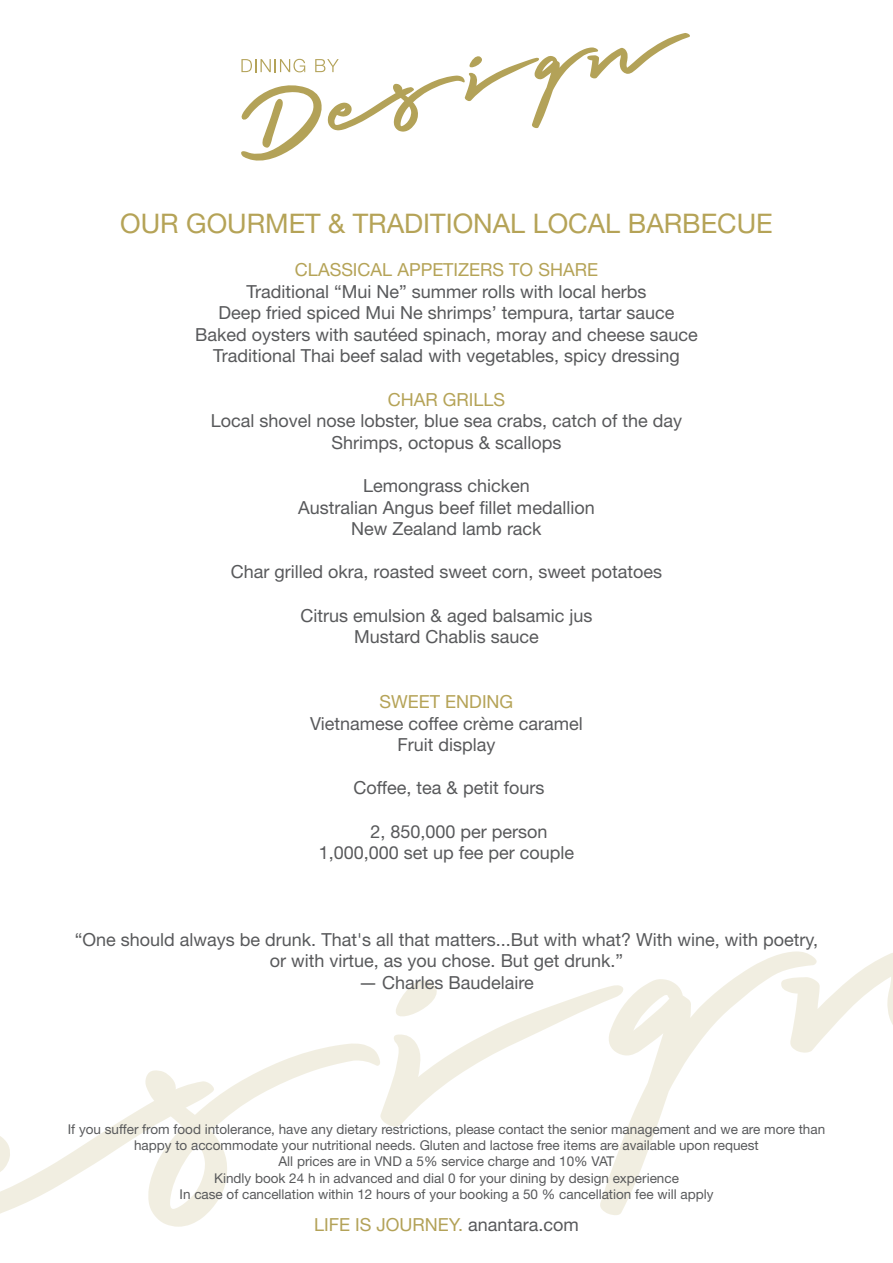
<style>
.page{position:relative;width:893px;height:1263px;background:#fff}
.page>*{position:absolute;margin:0;border:0;box-sizing:border-box;transform-origin:0 0}
.t1{font:27px "Helvetica Neue";color:#b5a357}
.t2{font:18px/21.6px "Helvetica Neue";color:#58595b;text-align:center}
.t3{font:18px "Helvetica Neue";color:#b5a357}
.t4{font:18px "Helvetica Neue";color:#b3a258}
.t5{font:13.5px/16.2px "Helvetica Neue";color:#58595b;text-align:center}
.s1{color:#58595b}
</style>
<div class="page">
<svg style="left:0;top:980px;width:600px;height:247px"></svg>
<svg style="left:600px;top:954px;width:180px;height:261px"></svg>
<svg style="left:780px;top:951px;width:113px;height:102px"></svg>
<svg style="left:241px;top:33px;width:449px;height:128px"></svg>
<h1 class="t1" style="left:120px;top:204px;width:654px">OUR GOURMET &amp; TRADITIONAL LOCAL BARBECUE</h1>
<p class="t3" style="left:295px;top:257px;width:304px">CLASSICAL APPETIZERS TO SHARE</p>
<p class="t2" style="left:195px;top:281px;width:504px">Traditional “Mui Ne” summer rolls with local herbs<br>Deep fried spiced Mui Ne shrimps’ tempura, tartar sauce Baked oysters with sautéed spinach, moray and cheese sauce Traditional Thai beef salad with vegetables, spicy dressing</p>
<p class="t3" style="left:388px;top:386px;width:119px">CHAR GRILLS</p>
<p class="t2" style="left:211px;top:411px;width:473px">Local shovel nose lobster, blue sea crabs, catch of the day<br>Shrimps, octopus &amp; scallops</p>
<p class="t2" style="left:298px;top:476px;width:298px">Lemongrass chicken<br>Australian Angus beef fillet medallion<br>New Zealand lamb rack</p>
<p class="t2" style="left:231px;top:562px;width:432px">Char grilled okra, roasted sweet corn, sweet potatoes</p>
<p class="t2" style="left:301px;top:605px;width:293px">Citrus emulsion &amp; aged balsamic jus<br>Mustard Chablis sauce</p>
<p class="t3" style="left:380px;top:689px;width:135px">SWEET ENDING</p>
<p class="t2" style="left:310px;top:713px;width:274px">Vietnamese coffee crème caramel<br>Fruit display</p>
<p class="t2" style="left:354px;top:778px;width:192px">Coffee, tea &amp; petit fours</p>
<p class="t2" style="left:319px;top:821px;width:257px;text-align:left;text-indent:52px">2, 850,000 per person<br>1,000,000 set up fee per couple</p>
<p class="t2" style="left:75px;top:929px;width:745px">“One should always be drunk. That's all that matters...But with what? With wine, with poetry, or with virtue, as you chose. But get drunk.”<br>― Charles Baudelaire</p>
<p class="t5" style="left:68px;top:1122px;width:759px">If you suffer from food intolerance, have any dietary restrictions, please contact the senior management and we are more than happy to accommodate your nutritional needs. Gluten and lactose free items are available upon request<br>All prices are in VND a 5% service charge and 10% VAT<br>Kindly book 24 h in advanced and dial 0 for your dining by design experience<br>In case of cancellation within 12 hours of your booking a 50 % cancellation fee will apply</p>
<p class="t4" style="left:314px;top:1212px;width:266px">LIFE IS JOURNEY. <span class="s1">anantara.com</span></p>
</div>
